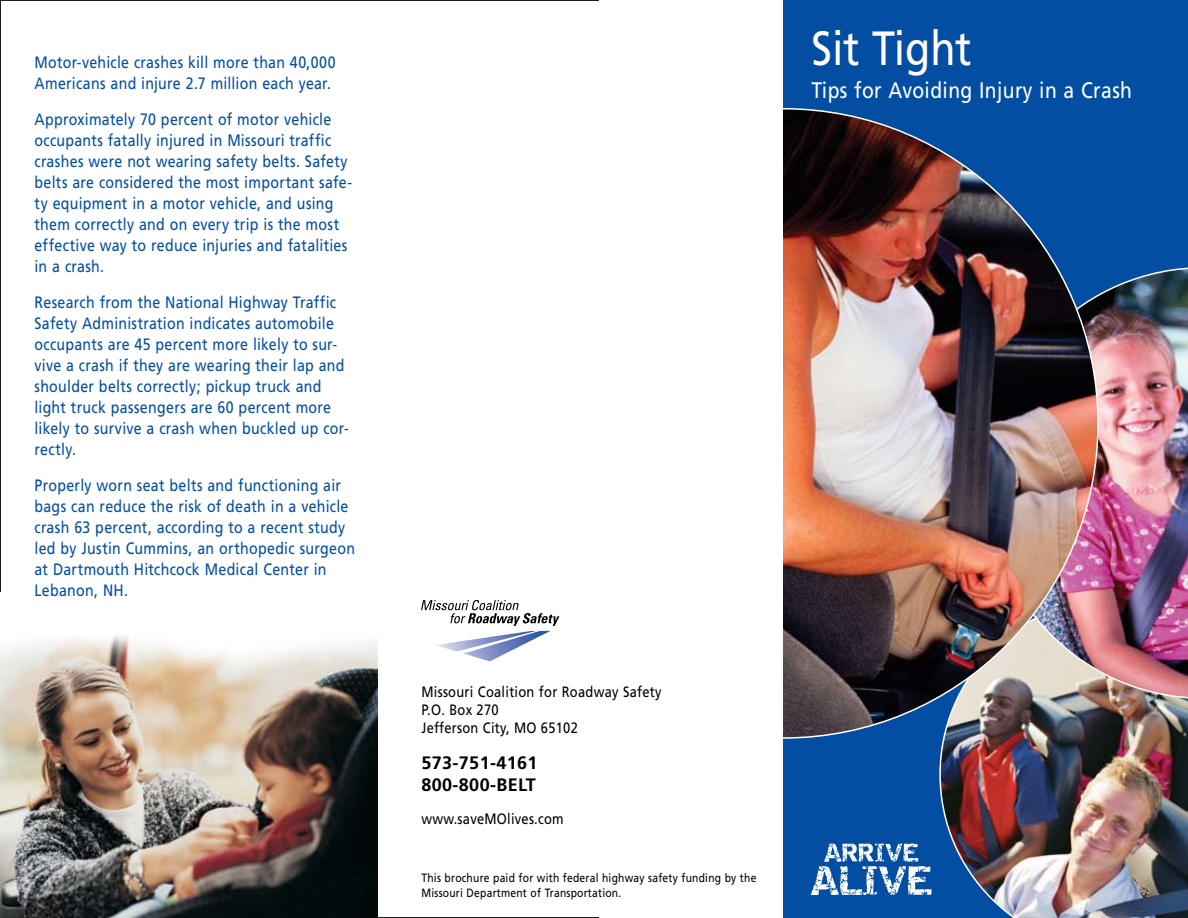
<style>
.page{position:relative;width:1188px;height:918px;background:#fff}
.page>*{position:absolute;margin:0;border:0;box-sizing:border-box;transform-origin:0 0}
.t1{font:48px "Frutiger";color:#fff;scale:.86 1}
.t2{font:22.5px "Frutiger";letter-spacing:.02em;color:#fff;scale:.86 1}
.t3{font:700 18px/21.6px "Frutiger";letter-spacing:.02em;color:#000}
.t4{font:16.5px/21px "Frutiger";letter-spacing:.02em;color:#034ea2;scale:.86 1}
.t5{font:15px/18px "Frutiger";letter-spacing:.02em;color:#000;scale:.86 1}
.t6{font:12px/15px "Frutiger";letter-spacing:.02em;color:#000;scale:.86 1}
</style>
<div class="page">
<div style="left:783px;top:0;width:405px;height:918px;background:#034ea2"></div>
<img style="left:939px;top:699px;width:249px;height:219px">
<img style="left:1098px;top:267px;width:90px;height:432px">
<img style="left:783px;top:109px;width:315px;height:629px">
<img style="left:0;top:635px;width:378px;height:283px">
<svg style="left:421px;top:600px;width:138px;height:61px"></svg>
<svg style="left:811px;top:844px;width:121px;height:51px"></svg>
<p class="t4" style="left:34px;top:52px;width:352px">Motor-vehicle crashes kill more than 40,000<br>Americans and injure 2.7 million each year.</p>
<p class="t4" style="left:34px;top:109px;width:371px">Approximately 70 percent of motor vehicle occupants fatally injured in Missouri traffic crashes were not wearing safety belts. Safety belts are considered the most important safe&shy;ty equipment in a motor vehicle, and using them correctly and on every trip is the most effective way to reduce injuries and fatalities in a crash.</p>
<p class="t4" style="left:34px;top:292px;width:367px">Research from the National Highway Traffic Safety Administration indicates automobile occupants are 45 percent more likely to sur&shy;vive a crash if they are wearing their lap and shoulder belts correctly; pickup truck and light truck passengers are 60 percent more likely to survive a crash when buckled up cor&shy;rectly.</p>
<p class="t4" style="left:34px;top:475px;width:374px">Properly worn seat belts and functioning air bags can reduce the risk of death in a vehicle crash 63 percent, according to a recent study led by Justin Cummins, an orthopedic surgeon at Dartmouth Hitchcock Medical Center in Lebanon, NH.</p>
<h1 class="t1" style="left:812px;top:20px;width:188px">Sit Tight</h1>
<h2 class="t2" style="left:812px;top:76px;width:374px">Tips for Avoiding Injury in a Crash</h2>
<p class="t5" style="left:422px;top:682px;width:281px">Missouri Coalition for Roadway Safety<br>P.O. Box 270<br>Jefferson City, MO 65102</p>
<p class="t3" style="left:422px;top:752px;width:118px">573-751-4161<br>800-800-BELT</p>
<p class="t5" style="left:422px;top:810px;width:167px">www.saveMOlives.com</p>
<p class="t6" style="left:422px;top:870px;width:391px">This brochure paid for with federal highway safety funding by the<br>Missouri Department of Transportation.</p>
</div>
